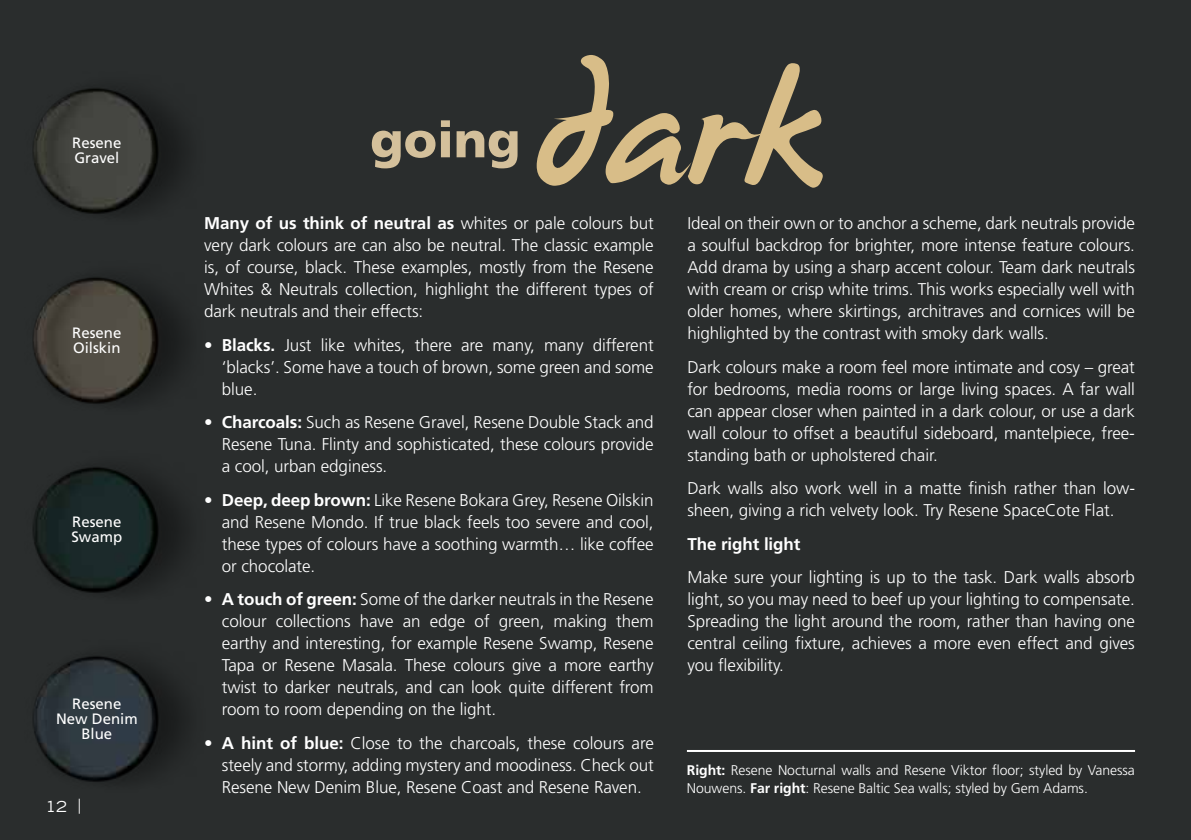
<style>
.page{position:relative;width:1191px;height:840px;background:#fff}
.page>*{position:absolute;margin:0;border:0;box-sizing:border-box;transform-origin:0 0}
.t1{font:163.4px "James Paul";color:#d8bd88}
.t2{font:900 50px "Frutiger";color:#d4c09b}
.t3{font:300 17px/22px "Frutiger";letter-spacing:-.005em;color:#fff;text-align:justify}
.t4{font:700 17px "Frutiger";letter-spacing:-.005em;color:#fff}
.t5{font:15px/15px "Frutiger";color:#fff}
.t6{font:expanded 15px "Trade Gothic LH";color:#fff}
.t7{font:300 14px/18px "Frutiger";letter-spacing:-.005em;color:#fff}
.s1{font-weight:700}
</style>
<div class="page">
<div style="left:0;top:0;width:1191px;height:839px;background:#2a2d2d"></div>
<hr style="left:687px;top:749px;width:448px;height:2px;background:#fff">
<img style="left:33px;top:656px;width:149px;height:126px">
<img style="left:33px;top:467px;width:149px;height:126px">
<img style="left:33px;top:88px;width:149px;height:126px">
<img style="left:33px;top:277px;width:149px;height:127px">
<p class="t5" style="left:72px;top:135px;width:51px">Resene<br>Gravel</p>
<p class="t5" style="left:72px;top:325px;width:51px">Resene<br>Oilskin</p>
<p class="t5" style="left:71px;top:514px;width:52px">Resene<br>Swamp</p>
<p class="t5" style="left:56px;top:695px;width:83px;text-align:center">Resene<br>New Denim<br>Blue</p>
<p class="t6" style="left:45px;top:796px;width:37px">12 |</p>
<h2 class="t2" style="left:370px;top:109px;width:152px">going</h2>
<h1 class="t1" style="left:527px;top:50px;width:292px">dark</h1>
<p class="t3" style="left:204px;top:212px;width:451px"><span class="s1">Many of us think of neutral as</span> whites or pale colours but very dark colours are can also be neutral. The classic example is, of course, black. These examples, mostly from the Resene Whites &amp; Neutrals collection, highlight the different types of dark neutrals and their effects:</p>
<p class="t3" style="left:222px;top:334px;width:433px;text-indent:-18px">• <span class="s1">Blacks.</span> Just like whites, there are many, many different ‘blacks’. Some have a touch of brown, some green and some blue.</p>
<p class="t3" style="left:222px;top:411px;width:433px;text-indent:-18px">• <span class="s1">Charcoals:</span> Such as Resene Gravel, Resene Double Stack and Resene Tuna. Flinty and sophisticated, these colours provide a cool, urban edginess.</p>
<p class="t3" style="left:222px;top:488px;width:433px;text-indent:-18px">• <span class="s1">Deep, deep brown:</span> Like Resene Bokara Grey, Resene Oilskin and Resene Mondo. If true black feels too severe and cool, these types of colours have a soothing warmth… like coffee or chocolate.</p>
<p class="t3" style="left:222px;top:588px;width:433px;text-indent:-18px">• <span class="s1">A touch of green:</span> Some of the darker neutrals in the Resene colour collections have an edge of green, making them earthy and interesting, for example Resene Swamp, Resene Tapa or Resene Masala. These colours give a more earthy twist to darker neutrals, and can look quite different from room to room depending on the light.</p>
<p class="t3" style="left:222px;top:731px;width:433px;text-indent:-18px">• <span class="s1">A hint of blue:</span> Close to the charcoals, these colours are steely and stormy, adding mystery and moodiness. Check out Resene New Denim Blue, Resene Coast and Resene Raven.</p>
<p class="t3" style="left:687px;top:212px;width:449px">Ideal on their own or to anchor a scheme, dark neutrals provide a soulful backdrop for brighter, more intense feature colours.<br>Add drama by using a sharp accent colour. Team dark neutrals with cream or crisp white trims. This works especially well with older homes, where skirtings, architraves and cornices will be highlighted by the contrast with smoky dark walls.</p>
<p class="t3" style="left:687px;top:355px;width:449px">Dark colours make a room feel more intimate and cosy – great for bedrooms, media rooms or large living spaces. A far wall can appear closer when painted in a dark colour, or use a dark wall colour to offset a beautiful sideboard, mantelpiece, free&shy;standing bath or upholstered chair.</p>
<p class="t3" style="left:687px;top:477px;width:449px">Dark walls also work well in a matte finish rather than low&shy;sheen, giving a rich velvety look. Try Resene SpaceCote Flat.</p>
<p class="t4" style="left:687px;top:533px;width:115px">The right light</p>
<p class="t3" style="left:687px;top:565px;width:449px">Make sure your lighting is up to the task. Dark walls absorb light, so you may need to beef up your lighting to compensate.<br>Spreading the light around the room, rather than having one central ceiling fixture, achieves a more even effect and gives you flexibility.</p>
<p class="t7" style="left:687px;top:760px;width:449px"><span class="s1">Right:</span> Resene Nocturnal walls and Resene Viktor floor; styled by Vanessa<br>Nouwens. <span class="s1">Far right</span>: Resene Baltic Sea walls; styled by Gem Adams.</p>
</div>
